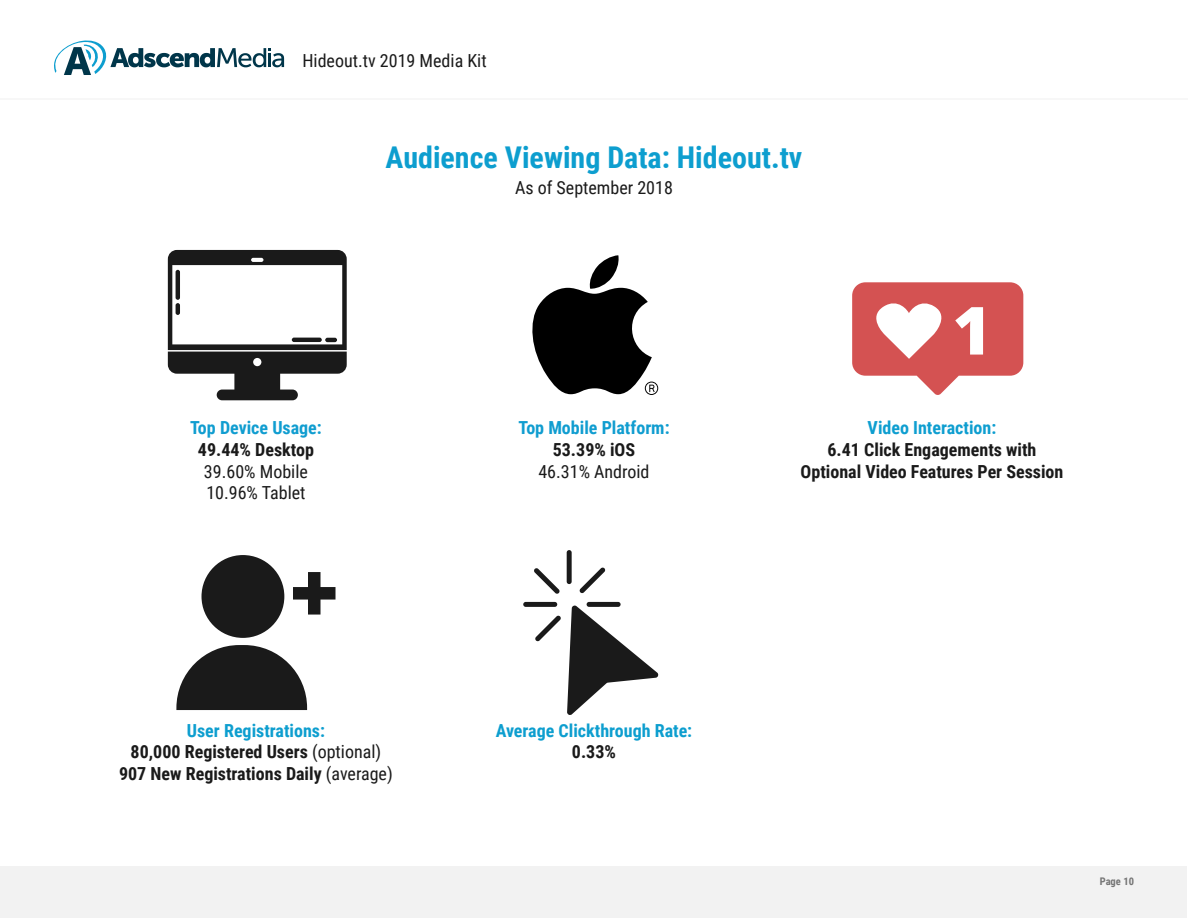
<style>
.page{position:relative;width:1188px;height:918px;background:#fff}
.page>*{position:absolute;margin:0;border:0;box-sizing:border-box;transform-origin:0 0}
.t1{font:700 30px "Roboto Condensed";color:#0d9ecf}
.t2{font:700 18px/21.6px "Roboto Condensed";color:#1a1a1a;text-align:center}
.t3{font:18px/21.6px "Roboto Condensed";color:#1a1a1a}
.t4{font:700 18px "Roboto Condensed";color:#109dd0}
.t5{font:700 18px "Roboto Condensed";color:#0d9ecf}
.t6{font:700 18px "Roboto Condensed";color:#0e9ed0}
.t7{font:700 10.5px "Roboto Condensed";color:#757575}
.s1{color:#0d9ecf}
.s2{font-weight:400}
</style>
<div class="page">
<svg style="left:54px;top:40px;width:230px;height:35px"></svg>
<hr style="left:0;top:98px;width:1188px;height:2px;background:#f2f2f2">
<div style="left:1px;top:866px;width:1186px;height:51px;background:#f2f2f2"></div>
<svg style="left:532px;top:255px;width:126px;height:140px"></svg>
<svg style="left:852px;top:282px;width:171px;height:113px"></svg>
<svg style="left:168px;top:250px;width:179px;height:150px"></svg>
<hr style="left:176px;top:270px;width:4px;height:30px;background:#1a1a1a;border-radius:2px">
<hr style="left:292px;top:338px;width:30px;height:4px;background:#1a1a1a;border-radius:2px">
<hr style="left:176px;top:303px;width:4px;height:12px;background:#1a1a1a;border-radius:2px">
<hr style="left:325px;top:338px;width:12px;height:4px;background:#1a1a1a;border-radius:2px">
<div style="left:202px;top:555px;width:82px;height:83px;background:#1a1a1a;border-radius:50%"></div>
<svg style="left:176px;top:645px;width:131px;height:65px"></svg>
<svg style="left:293px;top:572px;width:43px;height:43px"></svg>
<svg style="left:567px;top:605px;width:92px;height:110px"></svg>
<div style="left:567px;top:550px;width:5px;height:34px;background:#1a1a1a;border-radius:2px"></div>
<div style="left:587px;top:602px;width:34px;height:5px;background:#1a1a1a;border-radius:2px"></div>
<svg style="left:579px;top:567px;width:26px;height:26px"></svg>
<svg style="left:535px;top:615px;width:26px;height:26px"></svg>
<div style="left:523px;top:602px;width:34px;height:5px;background:#1a1a1a;border-radius:2px"></div>
<svg style="left:534px;top:568px;width:26px;height:26px"></svg>
<p class="t3" style="left:302px;top:50px;width:186px">Hideout.tv 2019 Media Kit</p>
<h1 class="t1" style="left:386px;top:136px;width:418px">Audience Viewing Data: Hideout.tv</h1>
<p class="t3" style="left:515px;top:176px;width:159px">As of September 2018</p>
<p class="t4" style="left:190px;top:415px;width:133px">Top Device Usage:</p>
<p class="t2" style="left:198px;top:438px;width:118px">49.44% Desktop</p>
<p class="t3" style="left:204px;top:460px;width:105px">39.60% Mobile<br>10.96% Tablet</p>
<p class="t4" style="left:518px;top:415px;width:153px">Top Mobile Platform:</p>
<p class="t2" style="left:553px;top:438px;width:84px">53.39% iOS</p>
<p class="t3" style="left:538px;top:460px;width:113px">46.31% Android</p>
<p class="t6" style="left:868px;top:415px;width:130px">Video Interaction:</p>
<p class="t2" style="left:801px;top:438px;width:264px">6.41 Click Engagements with<br>Optional Video Features Per Session</p>
<p class="t2" style="left:119px;top:719px;width:275px"><span class="s1">User Registrations:<br></span>80,000 Registered Users <span class="s2">(optional)<br></span>907 New Registrations Daily <span class="s2">(average)</span></p>
<p class="t5" style="left:496px;top:718px;width:198px">Average Clickthrough Rate:</p>
<p class="t2" style="left:572px;top:741px;width:46px">0.33%</p>
<p class="t7" style="left:1100px;top:874px;width:36px">Page 10</p>
</div>
